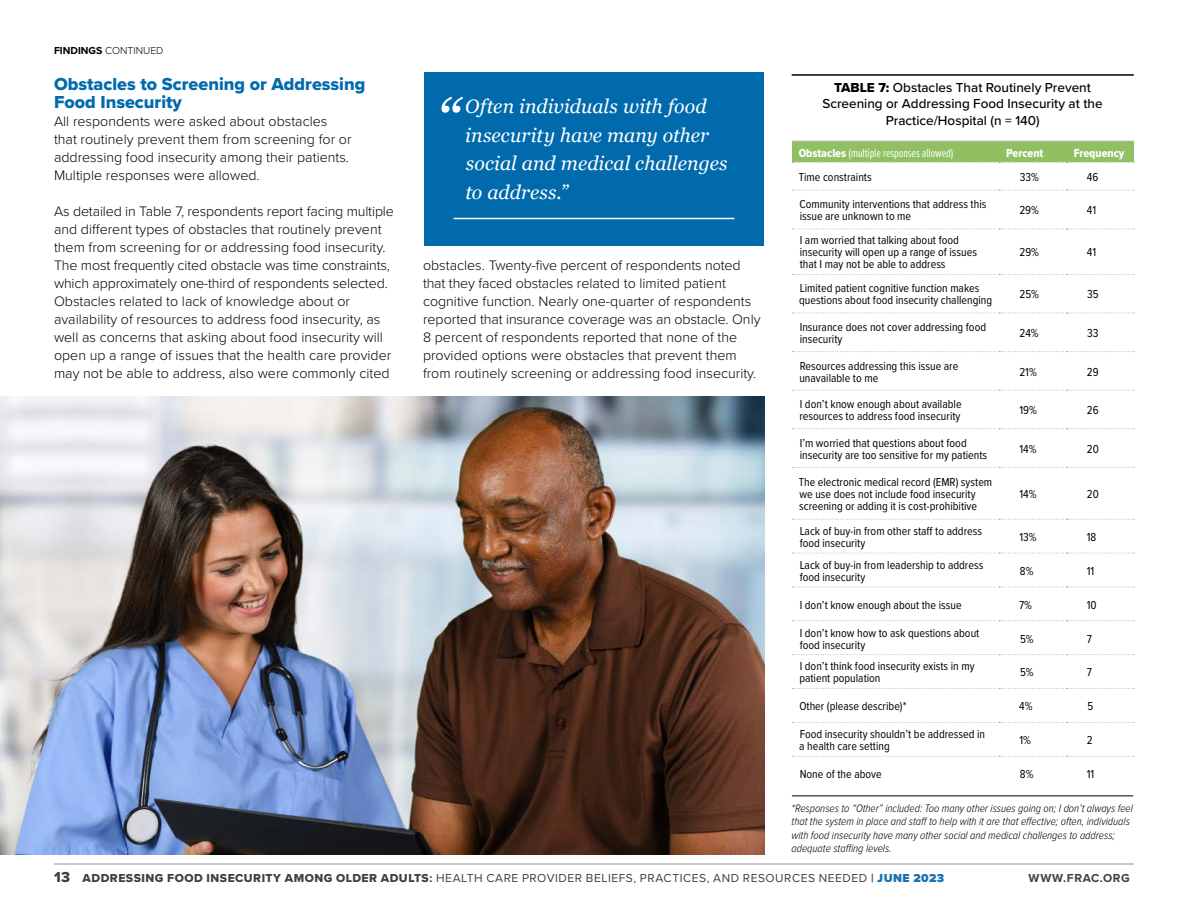
<style>
.page{position:relative;width:1188px;height:918px;background:#fff}
.page>*{position:absolute;margin:0;border:0;box-sizing:border-box;transform-origin:0 0}
.t1{font:italic 60.6px "Georgia";color:#fff}
.t2{font:italic 19.5px/28.5px "Georgia";color:#fff}
.t3{font:18px/18px "Proxima Nova Extrabld";color:#006aad}
.t4{font:300 14.25px/18px "Proxima Nova";color:#000}
.t5{font:500 13.5px/16.5px "Proxima Nova";color:#000;text-align:center}
.t6{font:12px/12px "Proxima Nova Cond";color:#000}
.t7{font:12px "Proxima Nova";letter-spacing:.045em;color:#404042}
.t8{font:12px "Proxima Nova Ex Cn";color:#fff}
.t9{font:12px "Proxima Nova Cond Extrabld";color:#fff}
.t10{font:700 12px "Proxima Nova";letter-spacing:.045em;color:#404042}
.t11{font:italic 300 11.25px/13.5px "Proxima Nova Cond";color:#000}
.t12{font:300 10.5px "Proxima Nova";color:#000}
.s1{font-weight:700}
.s2{font-family:"Proxima Nova Extrabld";font-weight:400}
.s3{font-family:"Proxima Nova Cond Extrabld"}
.s4{font-family:"Proxima Nova Extrabld";font-size:15px}
.s5{font-family:"Proxima Nova Extrabld"}
.s6{font-weight:900;color:#1b73b2}
</style>
<div class="page">
<hr style="left:54px;top:864px;width:1080px;height:1px;background:#939598">
<div style="left:792px;top:142px;width:343px;height:21px;background:#90c062"></div>
<svg style="left:792px;top:190px;width:343px;height:1px"></svg>
<svg style="left:792px;top:229px;width:343px;height:1px"></svg>
<svg style="left:792px;top:274px;width:343px;height:1px"></svg>
<svg style="left:792px;top:313px;width:343px;height:1px"></svg>
<svg style="left:792px;top:351px;width:343px;height:1px"></svg>
<svg style="left:792px;top:390px;width:343px;height:1px"></svg>
<svg style="left:792px;top:428px;width:343px;height:1px"></svg>
<svg style="left:792px;top:467px;width:343px;height:1px"></svg>
<svg style="left:792px;top:519px;width:343px;height:1px"></svg>
<svg style="left:792px;top:553px;width:343px;height:1px"></svg>
<svg style="left:792px;top:587px;width:343px;height:1px"></svg>
<svg style="left:792px;top:620px;width:343px;height:1px"></svg>
<svg style="left:792px;top:654px;width:343px;height:1px"></svg>
<svg style="left:792px;top:688px;width:343px;height:1px"></svg>
<svg style="left:792px;top:722px;width:343px;height:1px"></svg>
<svg style="left:792px;top:756px;width:343px;height:1px"></svg>
<hr style="left:792px;top:141px;width:207px;height:1px;background:#b8afaa">
<hr style="left:999px;top:141px;width:67px;height:1px;background:#b8afaa">
<hr style="left:1066px;top:141px;width:68px;height:1px;background:#b8afaa">
<hr style="left:792px;top:74px;width:342px;height:2px;background:#000">
<hr style="left:792px;top:795px;width:341px;height:1px;background:#000">
<img style="left:0;top:396px;width:765px;height:458px">
<div style="left:424px;top:72px;width:340px;height:173px;background:#006aad"></div>
<hr style="left:454px;top:218px;width:280px;height:1px;background:#fff">
<p class="t12" style="left:54px;top:43px;width:111px"><span class="s1">FINDINGS</span> CONTINUED</p>
<h3 class="t3" style="left:54px;top:75px;width:313px">Obstacles to Screening or Addressing<br>Food Insecurity</h3>
<p class="t4" style="left:54px;top:111px;width:299px">All respondents were asked about obstacles that routinely prevent them from screening for or addressing food insecurity among their patients.<br>Multiple responses were allowed.</p>
<p class="t4" style="left:54px;top:201px;width:341px">As detailed in Table 7, respondents report facing multiple and different types of obstacles that routinely prevent them from screening for or addressing food insecurity.<br>The most frequently cited obstacle was time constraints, which approximately one-third of respondents selected.<br>Obstacles related to lack of knowledge about or availability of resources to address food insecurity, as well as concerns that asking about food insecurity will open up a range of issues that the health care provider may not be able to address, also were commonly cited</p>
<h1 class="t1" style="left:436px;top:77px;width:25px">“</h1>
<h2 class="t2" style="left:465px;top:92px;width:264px">Often individuals with food insecurity have many other social and medical challenges to address.”</h2>
<p class="t4" style="left:423px;top:255px;width:339px">obstacles. Twenty-five percent of respondents noted that they faced obstacles related to limited patient cognitive function. Nearly one-quarter of respondents reported that insurance coverage was an obstacle. Only 8 percent of respondents reported that none of the provided options were obstacles that prevent them from routinely screening or addressing food insecurity.</p>
<p class="t5" style="left:822px;top:79px;width:282px"><span class="s2">TABLE 7:</span> Obstacles That Routinely Prevent<br>Screening or Addressing Food Insecurity at the<br>Practice/Hospital (n = 140)</p>
<p class="t8" style="left:799px;top:144px;width:156px"><span class="s3">Obstacles</span> (multiple responses allowed)</p>
<p class="t9" style="left:1006px;top:144px;width:39px">Percent</p>
<p class="t9" style="left:1074px;top:144px;width:52px">Frequency</p>
<p class="t6" style="left:799px;top:171px;width:74px">Time constraints</p>
<p class="t6" style="left:1020px;top:171px;width:21px">33%</p>
<p class="t6" style="left:1087px;top:171px;width:13px">46</p>
<p class="t6" style="left:799px;top:198px;width:189px">Community interventions that address this issue are unknown to me</p>
<p class="t6" style="left:1019px;top:204px;width:21px">29%</p>
<p class="t6" style="left:1087px;top:204px;width:11px">41</p>
<p class="t6" style="left:800px;top:234px;width:179px">I am worried that talking about food insecurity will open up a range of issues that I may not be able to address</p>
<p class="t6" style="left:1019px;top:246px;width:21px">29%</p>
<p class="t6" style="left:1087px;top:246px;width:11px">41</p>
<p class="t6" style="left:799px;top:282px;width:195px">Limited patient cognitive function makes questions about food insecurity challenging</p>
<p class="t6" style="left:1019px;top:288px;width:21px">25%</p>
<p class="t6" style="left:1087px;top:288px;width:13px">35</p>
<p class="t6" style="left:800px;top:321px;width:188px">Insurance does not cover addressing food insecurity</p>
<p class="t6" style="left:1019px;top:327px;width:21px">24%</p>
<p class="t6" style="left:1087px;top:327px;width:13px">33</p>
<p class="t6" style="left:799px;top:359px;width:161px">Resources addressing this issue are unavailable to me</p>
<p class="t6" style="left:1019px;top:365px;width:19px">21%</p>
<p class="t6" style="left:1087px;top:365px;width:13px">29</p>
<p class="t6" style="left:799px;top:398px;width:164px">I don’t know enough about available resources to address food insecurity</p>
<p class="t6" style="left:1019px;top:404px;width:19px">19%</p>
<p class="t6" style="left:1087px;top:404px;width:13px">26</p>
<p class="t6" style="left:800px;top:436px;width:189px">I’m worried that questions about food insecurity are too sensitive for my patients</p>
<p class="t6" style="left:1019px;top:442px;width:19px">14%</p>
<p class="t6" style="left:1087px;top:442px;width:14px">20</p>
<p class="t6" style="left:799px;top:476px;width:195px">The electronic medical record (EMR) system we use does not include food insecurity screening or adding it is cost-prohibitive</p>
<p class="t6" style="left:1019px;top:488px;width:19px">14%</p>
<p class="t6" style="left:1087px;top:488px;width:14px">20</p>
<p class="t6" style="left:800px;top:524px;width:184px">Lack of buy-in from other staff to address food insecurity</p>
<p class="t6" style="left:1019px;top:530px;width:19px">13%</p>
<p class="t6" style="left:1087px;top:530px;width:11px">18</p>
<p class="t6" style="left:800px;top:558px;width:185px">Lack of buy-in from leadership to address food insecurity</p>
<p class="t6" style="left:1020px;top:564px;width:15px">8%</p>
<p class="t6" style="left:1087px;top:564px;width:9px">11</p>
<p class="t6" style="left:800px;top:598px;width:163px">I don’t know enough about the issue</p>
<p class="t6" style="left:1019px;top:598px;width:14px">7%</p>
<p class="t6" style="left:1087px;top:598px;width:11px">10</p>
<p class="t6" style="left:800px;top:626px;width:181px">I don’t know how to ask questions about food insecurity</p>
<p class="t6" style="left:1020px;top:632px;width:15px">5%</p>
<p class="t6" style="left:1087px;top:632px;width:7px">7</p>
<p class="t6" style="left:799px;top:660px;width:177px">I don’t think food insecurity exists in my patient population</p>
<p class="t6" style="left:1020px;top:666px;width:15px">5%</p>
<p class="t6" style="left:1087px;top:666px;width:7px">7</p>
<p class="t6" style="left:799px;top:700px;width:109px">Other (please describe)*</p>
<p class="t6" style="left:1019px;top:700px;width:15px">4%</p>
<p class="t6" style="left:1088px;top:700px;width:7px">5</p>
<p class="t6" style="left:799px;top:728px;width:187px">Food insecurity shouldn’t be addressed in a health care setting</p>
<p class="t6" style="left:1019px;top:734px;width:13px">1%</p>
<p class="t6" style="left:1087px;top:734px;width:7px">2</p>
<p class="t6" style="left:800px;top:767px;width:84px">None of the above</p>
<p class="t6" style="left:1020px;top:767px;width:15px">8%</p>
<p class="t6" style="left:1087px;top:767px;width:9px">11</p>
<p class="t11" style="left:792px;top:801px;width:343px">*Responses to “Other” included: Too many other issues going on; I don’t always feel that the system in place and staff to help with it are that effective; often, individuals with food insecurity have many other social and medical challenges to address; adequate staffing levels.</p>
<p class="t7" style="left:54px;top:869px;width:892px"><span class="s4">13</span> <span class="s5">ADDRESSING FOOD INSECURITY AMONG OLDER ADULTS</span><span class="s1">:</span> HEALTH CARE PROVIDER BELIEFS, PRACTICES, AND RESOURCES NEEDED <span class="s1">|</span> <span class="s6">JUNE 2023</span></p>
<p class="t10" style="left:1028px;top:869px;width:103px">WWW.FRAC.ORG</p>
</div>
